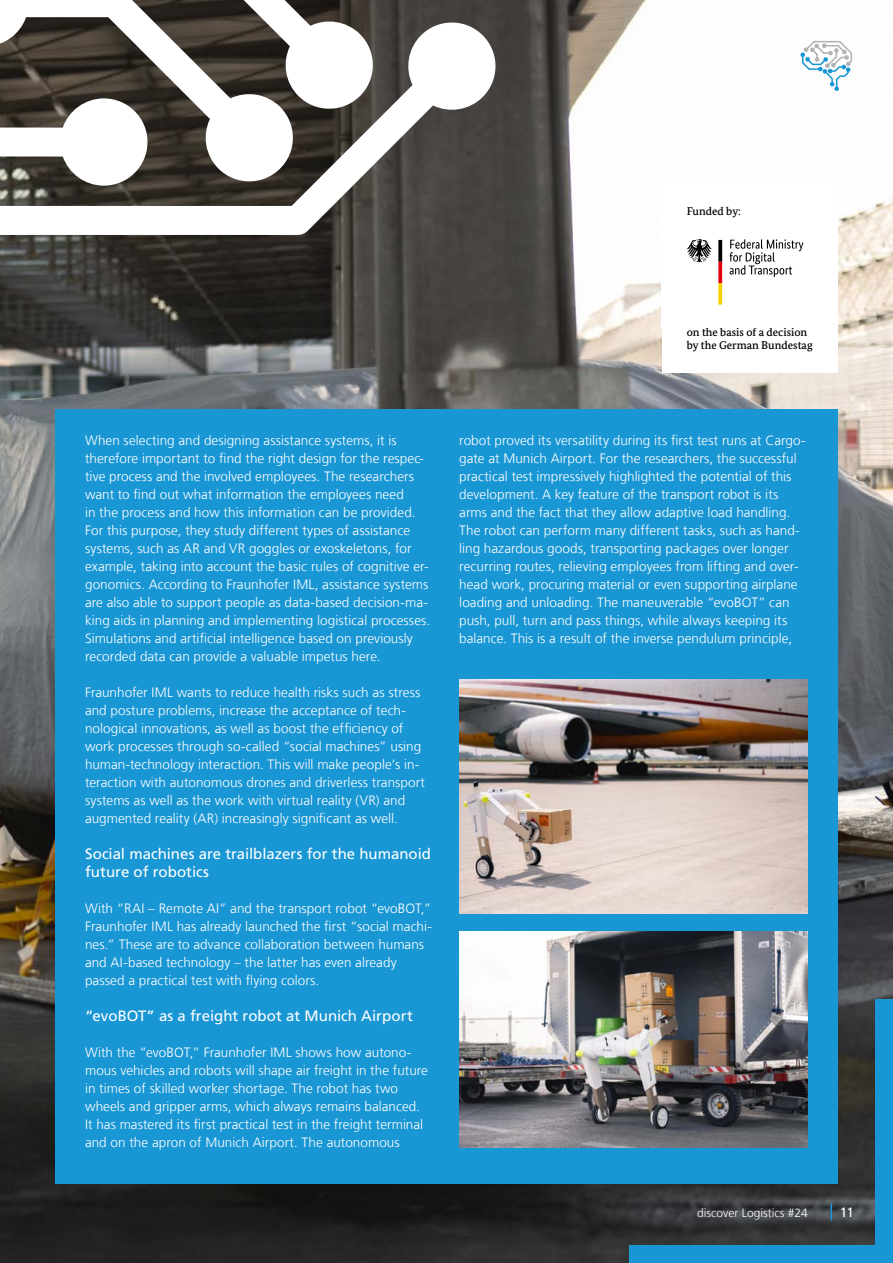
<style>
.page{position:relative;width:893px;height:1263px;background:#fff}
.page>*{position:absolute;margin:0;border:0;box-sizing:border-box;transform-origin:0 0}
.t1{font:15px/18px "Frutiger LT Com";color:#fff}
.t2{font:300 13.5px/18px "Frutiger LT Com";letter-spacing:.005em;color:#fff}
.t3{font:13.5px "Frutiger LT Com";color:#fff}
.t4{font:300 12px "Frutiger LT Com";color:#fff}
.t5{font:500 11.25px/12.9px "Bundes Serif";color:#000}
</style>
<div class="page">
<img style="left:0;top:0;width:893px;height:1263px">
<div style="left:55px;top:409px;width:783px;height:774px;background:#1996d4"></div>
<svg style="left:0;top:0;width:500px;height:235px"></svg>
<svg style="left:297px;top:0;width:80px;height:113px"></svg>
<svg style="left:147px;top:0;width:150px;height:186px"></svg>
<svg style="left:0;top:0;width:147px;height:186px"></svg>
<svg style="left:800px;top:41px;width:52px;height:50px"></svg>
<img style="left:459px;top:931px;width:349px;height:216px">
<img style="left:459px;top:679px;width:349px;height:234px">
<div style="left:876px;top:999px;width:17px;height:264px;background:#1996d4"></div>
<div style="left:629px;top:1246px;width:264px;height:17px;background:#1996d4"></div>
<svg style="left:830px;top:1203px;width:2px;height:17px"></svg>
<div style="left:662px;top:184px;width:176px;height:189px;background:#fff"></div>
<svg style="left:729px;top:239px;width:74px;height:38px"></svg>
<svg style="left:687px;top:239px;width:25px;height:23px"></svg>
<svg style="left:718px;top:240px;width:4px;height:65px"></svg>
<p class="t5" style="left:687px;top:205px;width:56px">Funded by:</p>
<p class="t5" style="left:687px;top:326px;width:128px">on the basis of a decision by the German Bundestag</p>
<p class="t2" style="left:85px;top:431px;width:347px">When selecting and designing assistance systems, it is therefore important to find the right design for the respec&shy;tive process and the involved employees. The researchers want to find out what information the employees need<br>in the process and how this information can be provided.<br>For this purpose, they study different types of assistance systems, such as AR and VR goggles or exoskeletons, for example, taking into account the basic rules of cognitive er&shy;gonomics. According to Fraunhofer IML, assistance systems are also able to support people as data-based decision-ma&shy;king aids in planning and implementing logistical processes.<br>Simulations and artificial intelligence based on previously recorded data can provide a valuable impetus here.</p>
<p class="t2" style="left:85px;top:683px;width:342px">Fraunhofer IML wants to reduce health risks such as stress and posture problems, increase the acceptance of tech&shy;nological innovations, as well as boost the efficiency of work processes through so-called “social machines” using human-technology interaction. This will make people’s in&shy;teraction with autonomous drones and driverless transport systems as well as the work with virtual reality (VR) and augmented reality (AR) increasingly significant as well.</p>
<p class="t1" style="left:85px;top:845px;width:348px">Social machines are trailblazers for the humanoid future of robotics</p>
<p class="t2" style="left:85px;top:899px;width:348px">With “RAI – Remote AI” and the transport robot “evoBOT,” Fraunhofer IML has already launched the first “social machi&shy;nes.” These are to advance collaboration between humans and AI-based technology – the latter has even already passed a practical test with flying colors.</p>
<p class="t1" style="left:85px;top:1007px;width:329px">“evoBOT” as a freight robot at Munich Airport</p>
<p class="t2" style="left:85px;top:1043px;width:344px">With the “evoBOT,” Fraunhofer IML shows how autono&shy;mous vehicles and robots will shape air freight in the future in times of skilled worker shortage. The robot has two wheels and gripper arms, which always remains balanced.<br>It has mastered its first practical test in the freight terminal and on the apron of Munich Airport. The autonomous</p>
<p class="t2" style="left:459px;top:431px;width:348px">robot proved its versatility during its first test runs at Cargo&shy;gate at Munich Airport. For the researchers, the successful practical test impressively highlighted the potential of this development. A key feature of the transport robot is its arms and the fact that they allow adaptive load handling.<br>The robot can perform many different tasks, such as hand&shy;ling hazardous goods, transporting packages over longer recurring routes, relieving employees from lifting and over&shy;head work, procuring material or even supporting airplane loading and unloading. The maneuverable “evoBOT” can push, pull, turn and pass things, while always keeping its balance. This is a result of the inverse pendulum principle,</p>
<p class="t4" style="left:697px;top:1205px;width:112px">discover Logistics #24</p>
<p class="t3" style="left:840px;top:1204px;width:16px">11</p>
</div>
